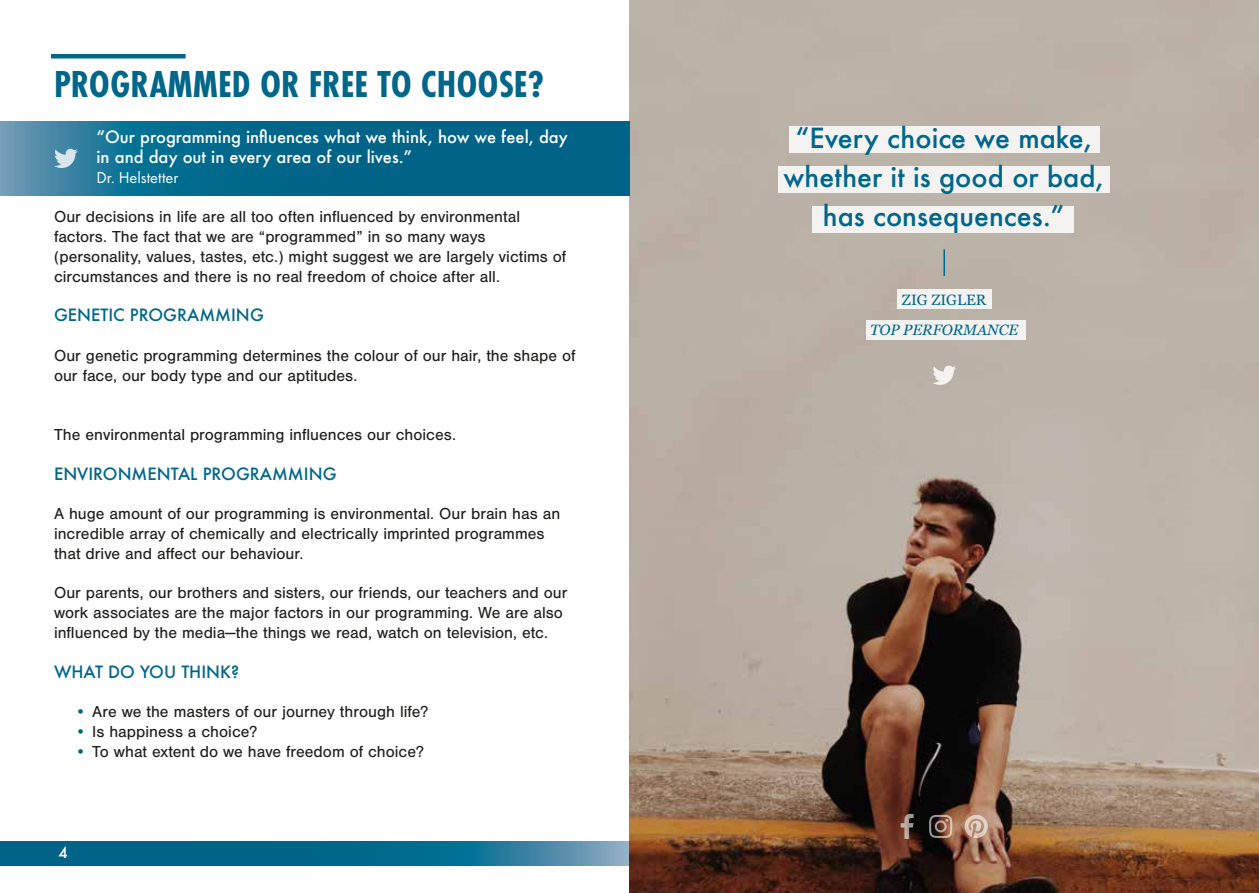
<style>
.page{position:relative;width:1259px;height:893px;background:#fff}
.page>*{position:absolute;margin:0;border:0;box-sizing:border-box;transform-origin:0 0}
.t1{font:700 39px "Futura PT Cond";color:#00668a}
.t2{font:500 27px/39px "Futura";color:#00668a;text-align:center}
.t3{font:16.5px/19.8px "Nimbus San";color:#1d1d1b}
.t4{font:500 16.5px/19.8px "Futura";color:#fff}
.t5{font:500 16.5px "Futura";color:#00668a}
.t6{font:16.5px "Futura PT";color:#fff}
.t7{font:italic 15px "Georgia";color:#00668a}
.t8{font:15px "Georgia";color:#00668a}
.t9{font:500 15px "Futura";color:#fff}
.s1{color:#00668a}
</style>
<div class="page">
<svg style="left:0;top:841px;width:629px;height:25px;background:#136f91"></svg>
<img style="left:629px;top:0;width:630px;height:893px">
<svg style="left:0;top:122px;width:629px;height:73px;background:#0c6c8e"></svg>
<div style="left:51px;top:54px;width:135px;height:5px;background:#00668a"></div>
<svg style="left:900px;top:814px;width:13px;height:25px"></svg>
<svg style="left:929px;top:815px;width:23px;height:23px"></svg>
<svg style="left:964px;top:815px;width:24px;height:23px"></svg>
<svg style="left:54px;top:149px;width:24px;height:19px"></svg>
<svg style="left:932px;top:366px;width:24px;height:19px"></svg>
<div style="left:789px;top:126px;width:310px;height:27px;background:#f4f3f1"></div>
<div style="left:778px;top:166px;width:332px;height:27px;background:#f4f3f1"></div>
<div style="left:812px;top:206px;width:261px;height:27px;background:#f4f3f1"></div>
<hr style="left:943px;top:249px;width:2px;height:27px;background:#00668a">
<div style="left:897px;top:289px;width:95px;height:20px;background:#f4f3f1"></div>
<div style="left:866px;top:320px;width:159px;height:20px;background:#f4f3f1"></div>
<h1 class="t1" style="left:54px;top:62px;width:491px">PROGRAMMED OR FREE TO CHOOSE?</h1>
<p class="t4" style="left:97px;top:127px;width:473px">“Our programming influences what we think, how we feel, day in and day out in every area of our lives.”</p>
<p class="t6" style="left:97px;top:167px;width:83px">Dr. Helstetter</p>
<p class="t3" style="left:54px;top:207px;width:514px">Our decisions in life are all too often influenced by environmental factors. The fact that we are “programmed” in so many ways (personality, values, tastes, etc.) might suggest we are largely victims of circumstances and there is no real freedom of choice after all.</p>
<p class="t5" style="left:54px;top:304px;width:211px">GENETIC PROGRAMMING</p>
<p class="t3" style="left:54px;top:346px;width:523px">Our genetic programming determines the colour of our hair, the shape of our face, our body type and our aptitudes.</p>
<p class="t3" style="left:54px;top:425px;width:403px">The environmental programming influences our choices.</p>
<p class="t5" style="left:54px;top:462px;width:284px">ENVIRONMENTAL PROGRAMMING</p>
<p class="t3" style="left:54px;top:504px;width:508px">A huge amount of our programming is environmental. Our brain has an incredible array of chemically and electrically imprinted programmes that drive and affect our behaviour.</p>
<p class="t3" style="left:54px;top:583px;width:515px">Our parents, our brothers and sisters, our friends, our teachers and our work associates are the major factors in our programming. We are also influenced by the media—the things we read, watch on television, etc.</p>
<p class="t5" style="left:54px;top:660px;width:187px">WHAT DO YOU THINK?</p>
<p class="t3" style="left:75px;top:702px;width:354px"><span class="s1">•</span> Are we the masters of our journey through life?</p>
<p class="t3" style="left:75px;top:722px;width:183px"><span class="s1">•</span> Is happiness a choice?</p>
<p class="t3" style="left:75px;top:742px;width:350px"><span class="s1">•</span> To what extent do we have freedom of choice?</p>
<p class="t9" style="left:59px;top:842px;width:11px">4</p>
<h2 class="t2" style="left:783px;top:118px;width:322px">“Every choice we make, whether it is good or bad, has consequences.”</h2>
<p class="t8" style="left:902px;top:289px;width:86px">ZIG ZIGLER</p>
<p class="t7" style="left:870px;top:319px;width:149px">TOP PERFORMANCE</p>
</div>
